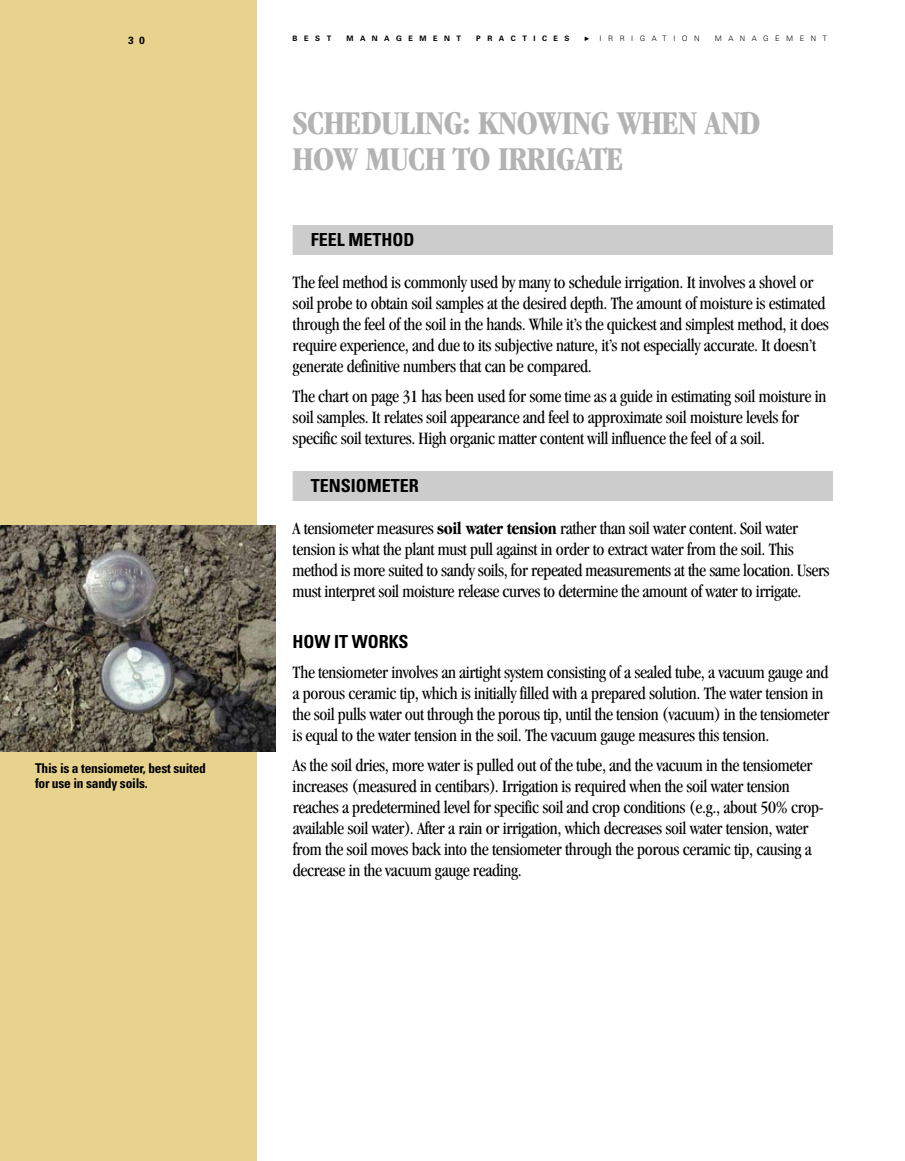
<style>
.page{position:relative;width:905px;height:1161px;background:#fff}
.page>*{position:absolute;margin:0;border:0;box-sizing:border-box;transform-origin:0 0}
.t1{font:700 condensed 34.5px/36px "Garamond";letter-spacing:-.02em;color:#b3b3b3}
.t2{font:condensed 18px/21px "Garamond";letter-spacing:-.02em;color:#000}
.t3{font:700 condensed 18px "Univers";color:#000}
.t4{font:700 condensed 13.5px/15px "Univers";letter-spacing:-.02em;color:#000}
.t5{font:700 10.5px "Univers";color:#000}
.t6{font:700 7.5px "Univers";letter-spacing:.865em;color:#000}
.t7{font:300 7.5px "Univers";letter-spacing:.865em;color:#000}
.s1{font-weight:700}
</style>
<div class="page">
<div style="left:0;top:0;width:256px;height:1161px;background:#e8d38e"></div>
<div style="left:292px;top:225px;width:540px;height:30px;background:#ccc"></div>
<div style="left:292px;top:471px;width:540px;height:30px;background:#ccc"></div>
<img style="left:0;top:525px;width:276px;height:227px">
<p class="t5" style="left:128px;top:36px;width:18px">3 0</p>
<p class="t6" style="left:292px;top:36px;width:40px">BEST</p>
<p class="t6" style="left:346px;top:36px;width:116px">MANAGEMENT</p>
<p class="t6" style="left:476px;top:36px;width:95px">PRACTICES</p>
<p class="t7" style="left:599px;top:36px;width:102px">IRRIGATION</p>
<p class="t7" style="left:714px;top:36px;width:114px">MANAGEMENT</p>
<p class="t4" style="left:35px;top:762px;width:172px">This is a tensiometer, best suited for use in sandy soils.</p>
<h1 class="t1" style="left:292px;top:108px;width:469px">SCHEDULING: KNOWING WHEN AND<br>HOW MUCH TO IRRIGATE</h1>
<p class="t3" style="left:310px;top:233px;width:105px">FEEL METHOD</p>
<p class="t2" style="left:292px;top:273px;width:537px">The feel method is commonly used by many to schedule irrigation. It involves a shovel or soil probe to obtain soil samples at the desired depth. The amount of moisture is estimated through the feel of the soil in the hands. While it’s the quickest and simplest method, it does require experience, and due to its subjective nature, it’s not especially accurate. It doesn’t generate definitive numbers that can be compared.</p>
<p class="t2" style="left:292px;top:387px;width:535px">The chart on page 31 has been used for some time as a guide in estimating soil moisture in soil samples. It relates soil appearance and feel to approximate soil moisture levels for specific soil textures. High organic matter content will influence the feel of a soil.</p>
<p class="t3" style="left:310px;top:479px;width:110px">TENSIOMETER</p>
<p class="t2" style="left:292px;top:519px;width:538px">A tensiometer measures <span class="s1">soil water tension</span> rather than soil water content. Soil water tension is what the plant must pull against in order to extract water from the soil. This method is more suited to sandy soils, for repeated measurements at the same location. Users must interpret soil moisture release curves to determine the amount of water to irrigate.</p>
<p class="t3" style="left:292px;top:635px;width:117px">HOW IT WORKS</p>
<p class="t2" style="left:292px;top:663px;width:538px">The tensiometer involves an airtight system consisting of a sealed tube, a vacuum gauge and a porous ceramic tip, which is initially filled with a prepared solution. The water tension in the soil pulls water out through the porous tip, until the tension (vacuum) in the tensiometer is equal to the water tension in the soil. The vacuum gauge measures this tension.</p>
<p class="t2" style="left:292px;top:756px;width:532px">As the soil dries, more water is pulled out of the tube, and the vacuum in the tensiometer increases (measured in centibars). Irrigation is required when the soil water tension reaches a predetermined level for specific soil and crop conditions (e.g., about 50% crop&shy;available soil water). After a rain or irrigation, which decreases soil water tension, water from the soil moves back into the tensiometer through the porous ceramic tip, causing a decrease in the vacuum gauge reading.</p>
</div>
